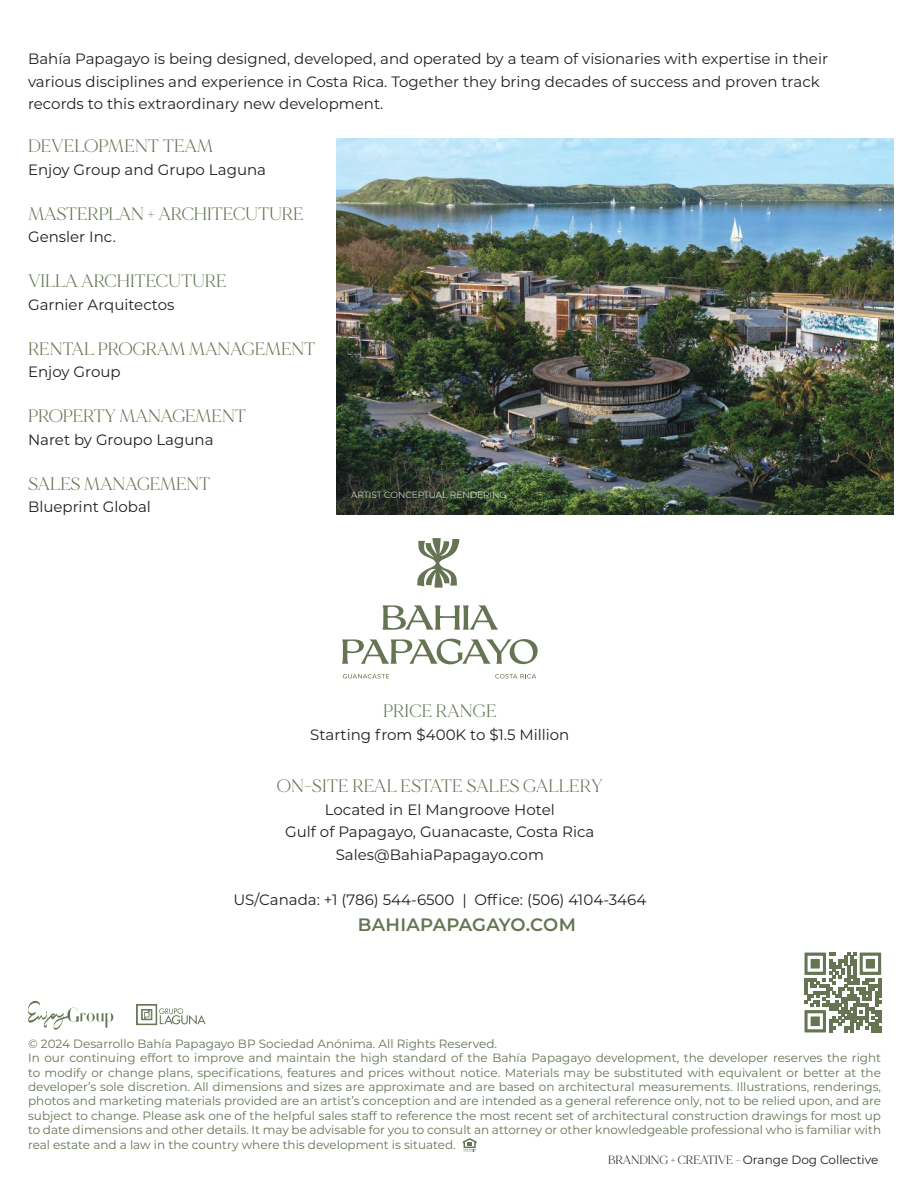
<style>
.page{position:relative;width:918px;height:1188px;background:#fff}
.page>*{position:absolute;margin:0;border:0;box-sizing:border-box;transform-origin:0 0}
.t1{font:18px "MADE Mirage";letter-spacing:-.01em;color:#657553}
.t2{font:600 18px "Montserrat";letter-spacing:.015em;color:#657553}
.t3{font:15px/22.5px "Montserrat";color:#241f1f}
.t4{font:12px/14.4px "Montserrat";color:#657553}
.t5{font:12px "Montserrat";color:#241f1f}
.t6{font:300 9px "Montserrat";color:#fff}
.s1{font-family:"MADE Mirage"}
</style>
<div class="page">
<img style="left:337px;top:138px;width:557px;height:376px">
<svg style="left:382px;top:605px;width:116px;height:25px"></svg>
<svg style="left:342px;top:639px;width:196px;height:25px"></svg>
<svg style="left:417px;top:538px;width:42px;height:50px"></svg>
<svg style="left:343px;top:674px;width:46px;height:4px"></svg>
<svg style="left:495px;top:674px;width:41px;height:4px"></svg>
<svg style="left:805px;top:953px;width:76px;height:79px"></svg>
<svg style="left:463px;top:1138px;width:14px;height:14px"></svg>
<svg style="left:28px;top:1001px;width:85px;height:29px"></svg>
<svg style="left:136px;top:1004px;width:70px;height:21px"></svg>
<p class="t3" style="left:28px;top:47px;width:802px">Bahía Papagayo is being designed, developed, and operated by a team of visionaries with expertise in their various disciplines and experience in Costa Rica. Together they bring decades of success and proven track records to this extraordinary new development.</p>
<h1 class="t1" style="left:28px;top:135px;width:187px">DEVELOPMENT TEAM</h1>
<p class="t3" style="left:28px;top:157px;width:240px">Enjoy Group and Grupo Laguna</p>
<h1 class="t1" style="left:28px;top:202px;width:277px">MASTERPLAN + ARCHITECUTURE</h1>
<p class="t3" style="left:28px;top:225px;width:89px">Gensler Inc.</p>
<h1 class="t1" style="left:28px;top:270px;width:200px">VILLA ARCHITECUTURE</h1>
<p class="t3" style="left:28px;top:292px;width:148px">Garnier Arquitectos</p>
<h1 class="t1" style="left:28px;top:337px;width:289px">RENTAL PROGRAM MANAGEMENT</h1>
<p class="t3" style="left:28px;top:360px;width:94px">Enjoy Group</p>
<h1 class="t1" style="left:28px;top:405px;width:220px">PROPERTY MANAGEMENT</h1>
<p class="t3" style="left:28px;top:427px;width:187px">Naret by Groupo Laguna</p>
<h1 class="t1" style="left:28px;top:472px;width:184px">SALES MANAGEMENT</h1>
<p class="t3" style="left:28px;top:495px;width:124px">Blueprint Global</p>
<p class="t6" style="left:351px;top:489px;width:157px">ARTIST CONCEPTUAL RENDERING</p>
<h1 class="t1" style="left:383px;top:700px;width:115px">PRICE RANGE</h1>
<p class="t3" style="left:310px;top:723px;width:261px">Starting from $400K to $1.5 Million</p>
<h1 class="t1" style="left:277px;top:775px;width:327px">ON-SITE REAL ESTATE SALES GALLERY</h1>
<p class="t3" style="left:285px;top:798px;width:311px;text-align:center">Located in El Mangroove Hotel<br>Gulf of Papagayo, Guanacaste, Costa Rica<br>Sales@BahiaPapagayo.com</p>
<p class="t3" style="left:233px;top:888px;width:414px">US/Canada: +1 (786) 544-6500 | Office: (506) 4104-3464</p>
<h1 class="t2" style="left:358px;top:912px;width:220px">BAHIAPAPAGAYO.COM</h1>
<p class="t4" style="left:28px;top:1036px;width:855px">© 2024 Desarrollo Bahía Papagayo BP Sociedad Anónima. All Rights Reserved.<br>In our continuing effort to improve and maintain the high standard of the Bahía Papagayo development, the developer reserves the right to modify or change plans, specifications, features and prices without notice. Materials may be substituted with equivalent or better at the developer’s sole discretion. All dimensions and sizes are approximate and are based on architectural measurements. Illustrations, renderings, photos and marketing materials provided are an artist’s conception and are intended as a general reference only, not to be relied upon, and are subject to change. Please ask one of the helpful sales staff to reference the most recent set of architectural construction drawings for most up to date dimensions and other details. It may be advisable for you to consult an attorney or other knowledgeable professional who is familiar with real estate and a law in the country where this development is situated.</p>
<p class="t5" style="left:608px;top:1152px;width:272px"><span class="s1">BRANDING + CREATIVE -</span> Orange Dog Collective</p>
</div>
